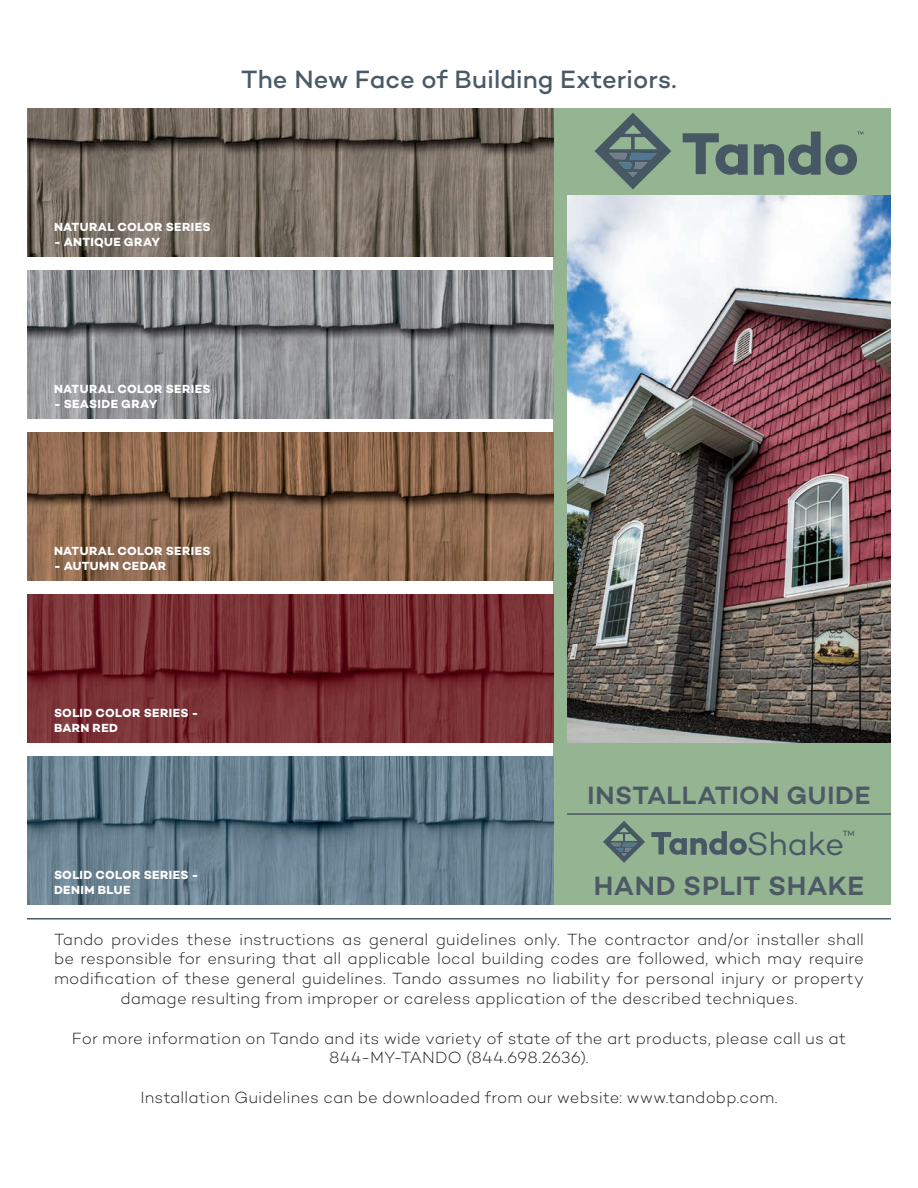
<style>
.page{position:relative;width:918px;height:1188px;background:#fff}
.page>*{position:absolute;margin:0;border:0;box-sizing:border-box;transform-origin:0 0}
.t1{font:33px "Campton";letter-spacing:-.005em;color:#475865}
.t2{font:600 27px "Campton";letter-spacing:.015em;color:#4d5965}
.t3{font:500 25.5px "Campton";color:#495966}
.t4{font:600 25.5px "Campton";letter-spacing:.02em;color:#4d5965}
.t5{font:300 16.5px/19.8px "Campton";letter-spacing:.005em;color:#231f20;text-align:center}
.t6{font:12px/15px "Campton Bold DEMO";letter-spacing:.03em;color:#fff}
</style>
<div class="page">
<div style="left:554px;top:108px;width:337px;height:796px;background:#94b492"></div>
<hr style="left:567px;top:813px;width:324px;height:2px;background:#4d5965">
<svg style="left:683px;top:133px;width:65px;height:42px"></svg>
<svg style="left:595px;top:113px;width:76px;height:77px"></svg>
<svg style="left:754px;top:132px;width:109px;height:43px"></svg>
<svg style="left:651px;top:831px;width:96px;height:24px"></svg>
<svg style="left:603px;top:821px;width:42px;height:41px"></svg>
<img style="left:27px;top:108px;width:527px;height:148px">
<img style="left:27px;top:270px;width:527px;height:148px">
<img style="left:27px;top:432px;width:527px;height:148px">
<img style="left:27px;top:594px;width:527px;height:148px">
<img style="left:27px;top:756px;width:527px;height:148px">
<hr style="left:27px;top:918px;width:864px;height:2px;background:#495966">
<img style="left:567px;top:196px;width:324px;height:546px">
<p class="t3" style="left:241px;top:63px;width:437px">The New Face of Building Exteriors.</p>
<p class="t6" style="left:54px;top:219px;width:158px">NATURAL COLOR SERIES</p>
<p class="t6" style="left:54px;top:234px;width:108px">- ANTIQUE GRAY</p>
<p class="t6" style="left:54px;top:381px;width:158px">NATURAL COLOR SERIES</p>
<p class="t6" style="left:54px;top:396px;width:105px">- SEASIDE GRAY</p>
<p class="t6" style="left:54px;top:543px;width:158px">NATURAL COLOR SERIES</p>
<p class="t6" style="left:54px;top:558px;width:114px">- AUTUMN CEDAR</p>
<p class="t6" style="left:54px;top:705px;width:146px">SOLID COLOR SERIES -<br>BARN RED</p>
<p class="t6" style="left:54px;top:867px;width:146px">SOLID COLOR SERIES -<br>DENIM BLUE</p>
<p class="t4" style="left:588px;top:779px;width:284px">INSTALLATION GUIDE</p>
<p class="t1" style="left:747px;top:823px;width:110px">Shake<sup>™</sup></p>
<p class="t2" style="left:594px;top:869px;width:272px">HAND SPLIT SHAKE</p>
<p class="t5" style="left:54px;top:929px;width:812px">Tando provides these instructions as general guidelines only. The contractor and/or installer shall be responsible for ensuring that all applicable local building codes are followed, which may require modification of these general guidelines. Tando assumes no liability for personal injury or property damage resulting from improper or careless application of the described techniques.</p>
<p class="t5" style="left:72px;top:1028px;width:776px">For more information on Tando and its wide variety of state of the art products, please call us at</p>
<p class="t5" style="left:329px;top:1048px;width:261px">844-MY-TANDO (844.698.2636).</p>
<p class="t5" style="left:140px;top:1087px;width:639px">Installation Guidelines can be downloaded from our website: www.tandobp.com.</p>
</div>
